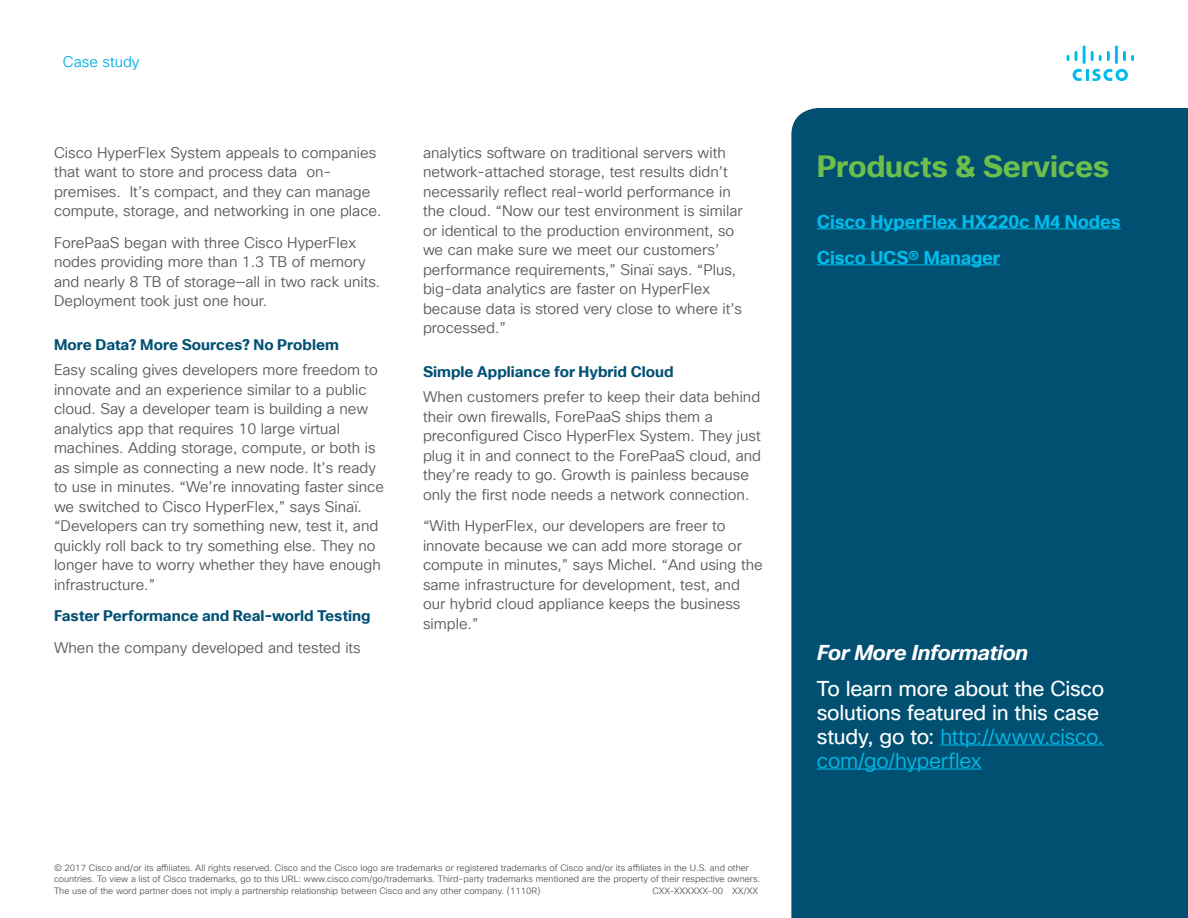
<style>
.page{position:relative;width:1188px;height:918px;background:#fff}
.page>*{position:absolute;margin:0;border:0;box-sizing:border-box;transform-origin:0 0}
.Sidebar_Heading_Gree{font:700 30px "Cisco Sans TT";letter-spacing:-.01em;color:#6dbe4b}
.Sidebar_Heading_2nd{font:21px/24px "Cisco Sans TT";letter-spacing:-.015em;color:#fff}
.Sidebar_Heading_2nd-2{font:italic 700 21px "Cisco Sans TT";letter-spacing:-.01em;color:#fff}
.Sidebar_Heading_2nd-3{font:700 18px "Cisco Sans TT";letter-spacing:-.01em;color:#01bcec}
.Body{font:15px/19.5px "Cisco Sans TT Light";color:#57585a}
.Subhead4_Indigo{font:700 15px "Cisco Sans TT";color:#005073}
.Body-2{font:700 15px "Cisco Sans TT";color:#005073}
.t1{font:15px "Cisco Sans TT Light";color:#00aee7}
.t2{font:9px/11.2px "Cisco Sans TT Light";color:#57585a}
.s1{font-family:"Cisco Sans TT Light";color:#01bcec}
</style>
<div class="page">
<svg style="left:1073px;top:69px;width:55px;height:12px"></svg>
<svg style="left:1067px;top:55px;width:2px;height:6px"></svg>
<svg style="left:1075px;top:51px;width:3px;height:10px"></svg>
<hr style="left:1083px;top:45px;width:3px;height:19px;background:#01bcec">
<svg style="left:1091px;top:51px;width:19px;height:10px"></svg>
<hr style="left:1115px;top:45px;width:3px;height:19px;background:#01bcec">
<svg style="left:1123px;top:51px;width:11px;height:10px"></svg>
<div style="left:791px;top:108px;width:397px;height:810px;background:#015072"></div>
<hr style="left:817px;top:229px;width:304px;height:1px;background:#01bcec">
<hr style="left:817px;top:265px;width:183px;height:1px;background:#01bcec">
<hr style="left:940px;top:745px;width:164px;height:1px;background:#01bcec">
<hr style="left:817px;top:769px;width:165px;height:1px;background:#01bcec">
<p class="t1" style="left:63px;top:52px;width:78px">Case study</p>
<p class="Body" style="left:54px;top:143px;width:329px">Cisco HyperFlex System appeals to companies that want to store and process data on&shy;premises. It’s compact, and they can manage compute, storage, and networking in one place.</p>
<p class="Body" style="left:54px;top:233px;width:328px">ForePaaS began with three Cisco HyperFlex nodes providing more than 1.3 TB of memory and nearly 8 TB of storage—all in two rack units.<br>Deployment took just one hour.</p>
<p class="Subhead4_Indigo" style="left:54px;top:334px;width:286px">More Data? More Sources? No Problem</p>
<p class="Body" style="left:54px;top:361px;width:331px">Easy scaling gives developers more freedom to innovate and an experience similar to a public cloud. Say a developer team is building a new analytics app that requires 10 large virtual machines. Adding storage, compute, or both is as simple as connecting a new node. It’s ready to use in minutes. “We’re innovating faster since we switched to Cisco HyperFlex,” says Sinaï. “Developers can try something new, test it, and quickly roll back to try something else. They no longer have to worry whether they have enough infrastructure.”</p>
<p class="Body-2" style="left:54px;top:606px;width:318px">Faster Performance and Real-world Testing</p>
<p class="Body" style="left:54px;top:638px;width:308px">When the company developed and tested its</p>
<p class="Body" style="left:423px;top:143px;width:321px">analytics software on traditional servers with network-attached storage, test results didn’t necessarily reflect real-world performance in the cloud. “Now our test environment is similar or identical to the production environment, so we can make sure we meet our customers’ performance requirements,” Sinaï says. “Plus, big-data analytics are faster on HyperFlex because data is stored very close to where it’s processed.”</p>
<p class="Subhead4_Indigo" style="left:423px;top:361px;width:252px">Simple Appliance for Hybrid Cloud</p>
<p class="Body" style="left:423px;top:388px;width:340px">When customers prefer to keep their data behind their own firewalls, ForePaaS ships them a preconfigured Cisco HyperFlex System. They just plug it in and connect to the ForePaaS cloud, and they’re ready to go. Growth is painless because only the first node needs a network connection.</p>
<p class="Body" style="left:423px;top:517px;width:341px">“With HyperFlex, our developers are freer to innovate because we can add more storage or compute in minutes,” says Michel. “And using the same infrastructure for development, test, and our hybrid cloud appliance keeps the business simple.”</p>
<p class="t2" style="left:54px;top:863px;width:708px">© 2017 Cisco and/or its affiliates. All rights reserved. Cisco and the Cisco logo are trademarks or registered trademarks of Cisco and/or its affiliates in the U.S. and other countries. To view a list of Cisco trademarks, go to this URL: www.cisco.com/go/trademarks. Third-party trademarks mentioned are the property of their respective owners.<br>The use of the word partner does not imply a partnership relationship between Cisco and any other company. (1110R)</p>
<p class="t2" style="left:652px;top:885px;width:107px">CXX-XXXXXX-00 XX/XX</p>
<p class="Sidebar_Heading_Gree" style="left:817px;top:146px;width:294px">Products &amp; Services</p>
<p class="Sidebar_Heading_2nd-3" style="left:817px;top:210px;width:305px">Cisco HyperFlex HX220c M4 Nodes</p>
<p class="Sidebar_Heading_2nd-3" style="left:817px;top:246px;width:185px">Cisco UCS® Manager</p>
<p class="Sidebar_Heading_2nd-2" style="left:817px;top:640px;width:212px">For More Information</p>
<p class="Sidebar_Heading_2nd" style="left:817px;top:677px;width:289px">To learn more about the Cisco solutions featured in this case study, go to: <span class="s1">http://www.cisco. com/go/hyperflex</span></p>
</div>
